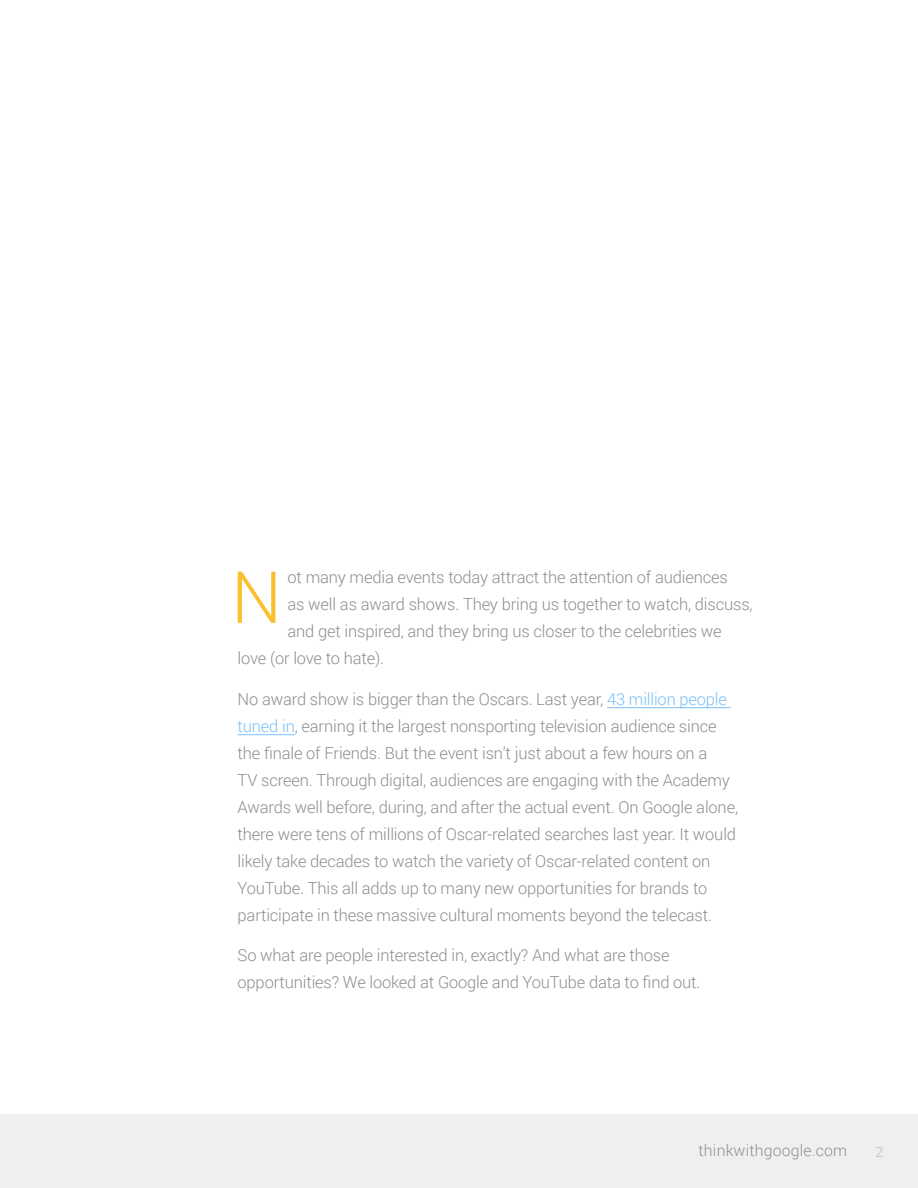
<style>
.page{position:relative;width:918px;height:1188px;background:#fff}
.page>*{position:absolute;margin:0;border:0;box-sizing:border-box;transform-origin:0 0}
.t1{font:300 72px "Roboto";color:#fbc02d}
.Bold_Header{font:300 16.5px/27px "Roboto";letter-spacing:-.01em;color:#8e8e8e}
.t2{font:300 15.75px "Roboto";letter-spacing:.01em;color:#666766}
.Body_Text{font:14.25px "Open Sans";color:#c9c9c9}
.s1{color:#7ac0f8}
</style>
<div class="page">
<div style="left:0;top:1114px;width:918px;height:74px;background:#f0eff0"></div>
<hr style="left:607px;top:707px;width:124px;height:1px;background:#7ac0f8">
<hr style="left:238px;top:734px;width:57px;height:1px;background:#7ac0f8">
<p class="Bold_Header" style="left:288px;top:563px;width:442px">ot many media events today attract the attention of audiences</p>
<p class="Bold_Header" style="left:288px;top:590px;width:467px">as well as award shows. They bring us together to watch, discuss,</p>
<p class="Bold_Header" style="left:288px;top:617px;width:436px">and get inspired, and they bring us closer to the celebrities we</p>
<p class="Bold_Header" style="left:238px;top:644px;width:148px">love (or love to hate).</p>
<p class="Bold_Header" style="left:238px;top:685px;width:502px">No award show is bigger than the Oscars. Last year, <span class="s1">43 million people tuned in</span>, earning it the largest nonsporting television audience since the finale of Friends. But the event isn’t just about a few hours on a<br>TV screen. Through digital, audiences are engaging with the Academy Awards well before, during, and after the actual event. On Google alone, there were tens of millions of Oscar-related searches last year. It would likely take decades to watch the variety of Oscar-related content on YouTube. This all adds up to many new opportunities for brands to participate in these massive cultural moments beyond the telecast.</p>
<p class="Bold_Header" style="left:238px;top:941px;width:464px">So what are people interested in, exactly? And what are those opportunities? We looked at Google and YouTube data to find out.</p>
<p class="t1" style="left:231px;top:547px;width:53px">N</p>
<p class="t2" style="left:699px;top:1140px;width:150px">thinkwithgoogle.com</p>
<p class="Body_Text" style="left:876px;top:1142px;width:10px">2</p>
</div>
